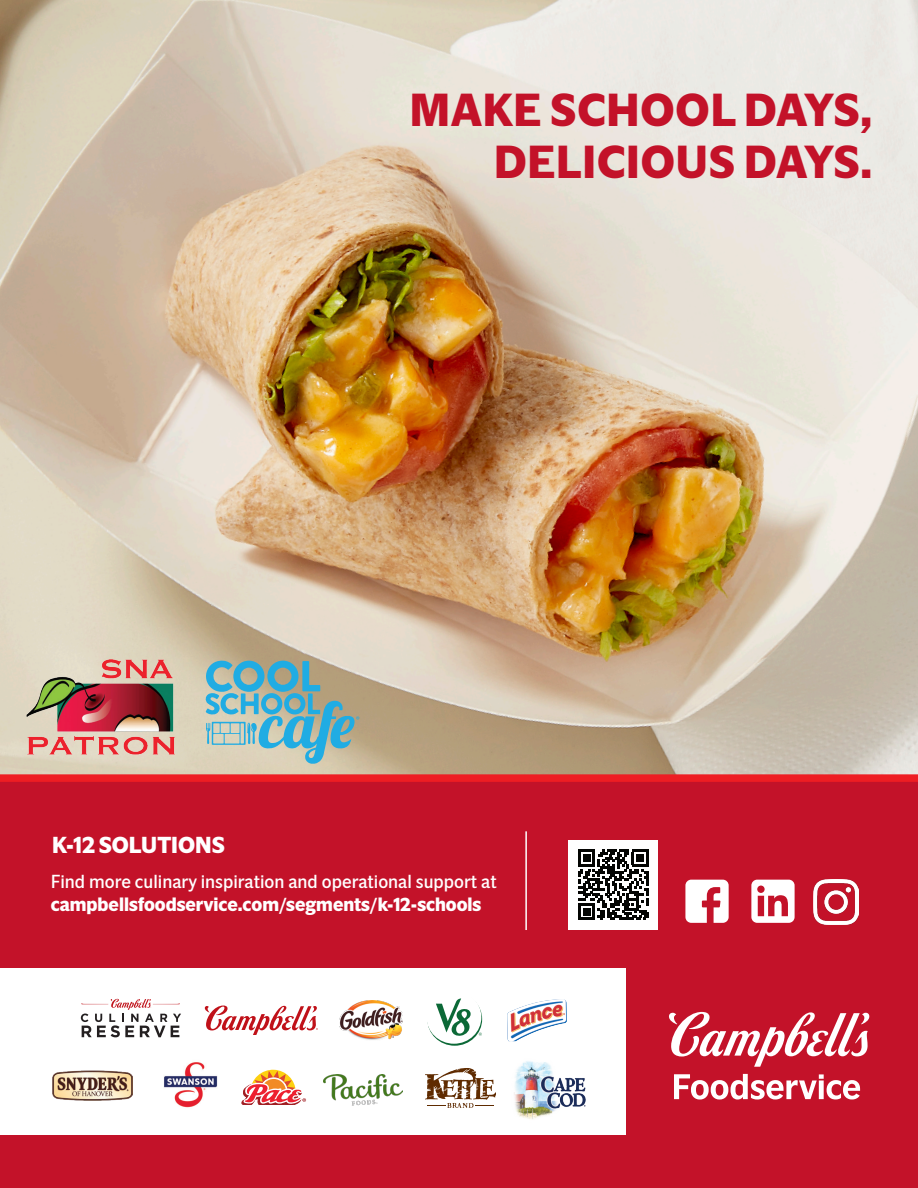
<style>
.page{position:relative;width:918px;height:1188px;background:#fff}
.page>*{position:absolute;margin:0;border:0;box-sizing:border-box;transform-origin:0 0}
.t1{font:700 45px/51.9px "A2 Standard Sans";letter-spacing:.02em;color:#c31229;text-align:right}
.t2{font:700 22.5px "A2 Standard Sans";color:#fff}
.t3{font:18.3px/22.5px "A2 Standard Sans";color:#fff}
.s1{font-weight:700}
</style>
<div class="page">
<img style="left:0;top:0;width:918px;height:774px">
<div style="left:0;top:774px;width:918px;height:414px;background:#c31229"></div>
<svg style="left:205px;top:660px;width:154px;height:104px;background:#90b6b5"></svg>
<img style="left:24px;top:656px;width:154px;height:102px">
<div style="left:0;top:969px;width:625px;height:166px;background:#fff"></div>
<svg style="left:674px;top:1074px;width:186px;height:26px"></svg>
<svg style="left:669px;top:1012px;width:200px;height:55px"></svg>
<svg style="left:685px;top:880px;width:44px;height:43px"></svg>
<svg style="left:751px;top:880px;width:44px;height:43px"></svg>
<div style="left:569px;top:840px;width:89px;height:90px;background:#fff"></div>
<svg style="left:578px;top:850px;width:71px;height:70px"></svg>
<img style="left:814px;top:880px;width:45px;height:44px">
<hr style="left:525px;top:831px;width:2px;height:99px;background:#fff">
<img style="left:340px;top:1000px;width:63px;height:40px">
<img style="left:514px;top:1061px;width:72px;height:59px">
<svg style="left:425px;top:1068px;width:71px;height:40px"></svg>
<svg style="left:242px;top:1070px;width:64px;height:34px"></svg>
<svg style="left:427px;top:993px;width:55px;height:53px"></svg>
<div style="left:427px;top:991px;width:54px;height:53px;background:#fff;border-radius:50%"></div>
<svg style="left:436px;top:998px;width:35px;height:38px"></svg>
<img style="left:507px;top:999px;width:60px;height:42px">
<img style="left:53px;top:1070px;width:79px;height:31px">
<img style="left:164px;top:1062px;width:53px;height:46px">
<svg style="left:205px;top:1006px;width:113px;height:29px"></svg>
<svg style="left:81px;top:999px;width:100px;height:38px"></svg>
<img style="left:324px;top:1074px;width:79px;height:32px">
<p class="t1" style="left:410px;top:84px;width:464px">MAKE SCHOOL DAYS,<br>DELICIOUS DAYS.</p>
<p class="t2" style="left:52px;top:831px;width:174px">K-12 SOLUTIONS</p>
<p class="t3" style="left:51px;top:870px;width:447px">Find more culinary inspiration and operational support at <span class="s1">campbellsfoodservice.com/segments/k-12-schools</span></p>
</div>
